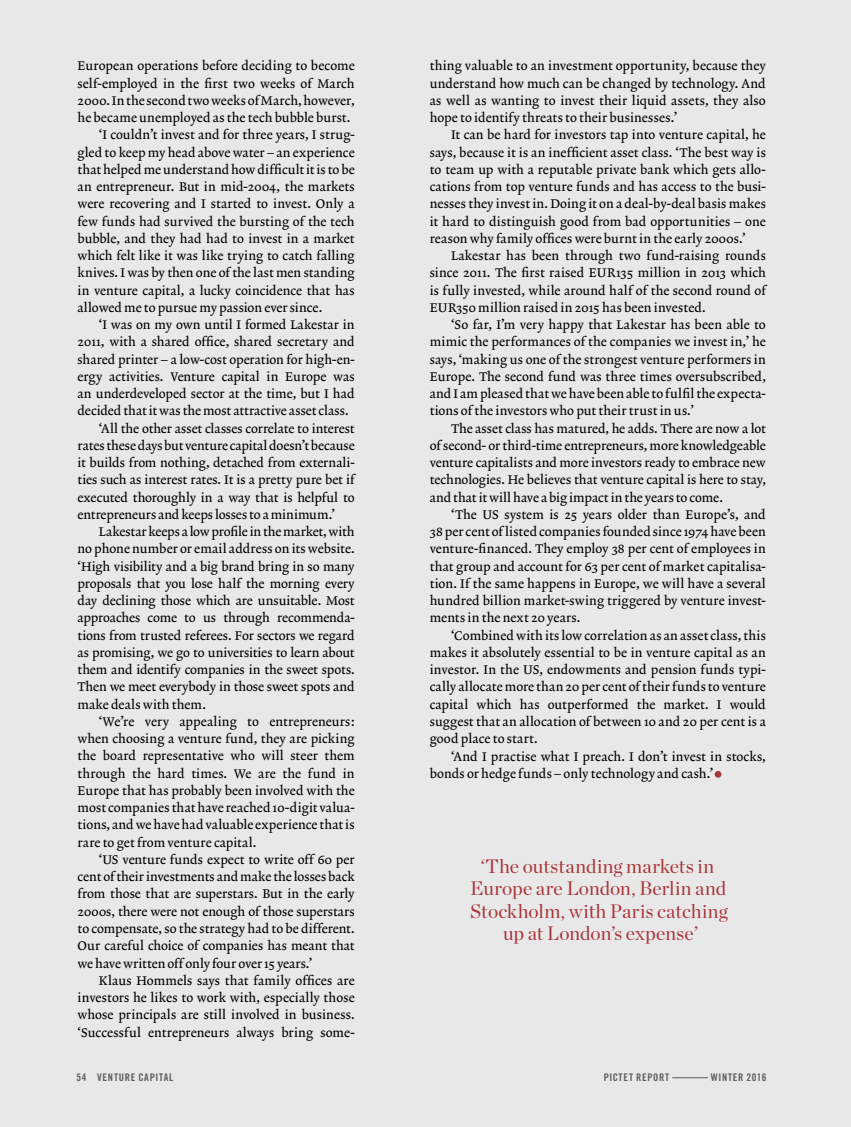
<style>
.page{position:relative;width:851px;height:1127px;background:#fff}
.page>*{position:absolute;margin:0;border:0;box-sizing:border-box;transform-origin:0 0}
.t1{font:19.5px/22.5px "Chronicle Display";letter-spacing:.005em;color:#a93439;text-align:center}
.t2{font:12.75px/17.2px "Lexicon No 2 Roman A Txt";letter-spacing:.005em;color:#000;text-align:justify}
.t3{font:10.5px "Trade Gothic LT Std Bd Cn 20";letter-spacing:.065em;color:#5f5e5e}
</style>
<div class="page">
<div style="left:0;top:0;width:850px;height:1127px;background:#e8e8e8"></div>
<div style="left:714px;top:771px;width:7px;height:7px;background:#a93439;border-radius:50%"></div>
<hr style="left:672px;top:1077px;width:35px;height:1px;background:#5f5e5e">
<p class="t2" style="left:78px;top:58px;width:278px">European operations before deciding to become</p>
<p class="t2" style="left:78px;top:75px;width:278px">self-employed in the first two weeks of March</p>
<p class="t2" style="left:78px;top:92px;width:278px">2000. In the second two weeks of March, however,</p>
<p class="t2" style="left:78px;top:110px;width:274px">he became unemployed as the tech bubble burst.</p>
<p class="t2" style="left:99px;top:127px;width:257px">‘I couldn’t invest and for three years, I strug-</p>
<p class="t2" style="left:78px;top:144px;width:278px">gled to keep my head above water – an experience</p>
<p class="t2" style="left:78px;top:161px;width:278px">that helped me understand how difficult it is to be</p>
<p class="t2" style="left:78px;top:179px;width:278px">an entrepreneur. But in mid-2004, the markets</p>
<p class="t2" style="left:78px;top:196px;width:278px">were recovering and I started to invest. Only a</p>
<p class="t2" style="left:78px;top:213px;width:278px">few funds had survived the bursting of the tech</p>
<p class="t2" style="left:78px;top:230px;width:278px">bubble, and they had had to invest in a market</p>
<p class="t2" style="left:78px;top:248px;width:278px">which felt like it was like trying to catch falling</p>
<p class="t2" style="left:78px;top:265px;width:278px">knives. I was by then one of the last men standing</p>
<p class="t2" style="left:78px;top:282px;width:278px">in venture capital, a lucky coincidence that has</p>
<p class="t2" style="left:78px;top:299px;width:246px">allowed me to pursue my passion ever since.</p>
<p class="t2" style="left:99px;top:317px;width:257px">‘I was on my own until I formed Lakestar in</p>
<p class="t2" style="left:78px;top:334px;width:278px">2011, with a shared office, shared secretary and</p>
<p class="t2" style="left:78px;top:351px;width:278px">shared printer – a low-cost operation for high-en-</p>
<p class="t2" style="left:78px;top:368px;width:278px">ergy activities. Venture capital in Europe was</p>
<p class="t2" style="left:78px;top:386px;width:278px">an underdeveloped sector at the time, but I had</p>
<p class="t2" style="left:78px;top:403px;width:272px">decided that it was the most attractive asset class.</p>
<p class="t2" style="left:99px;top:420px;width:257px">‘All the other asset classes correlate to interest</p>
<p class="t2" style="left:78px;top:437px;width:278px">rates these days but venture capital doesn’t because</p>
<p class="t2" style="left:78px;top:455px;width:278px">it builds from nothing, detached from externali-</p>
<p class="t2" style="left:78px;top:472px;width:278px">ties such as interest rates. It is a pretty pure bet if</p>
<p class="t2" style="left:78px;top:489px;width:278px">executed thoroughly in a way that is helpful to</p>
<p class="t2" style="left:78px;top:506px;width:259px">entrepreneurs and keeps losses to a minimum.’</p>
<p class="t2" style="left:99px;top:524px;width:257px">Lakestar keeps a low profile in the market, with</p>
<p class="t2" style="left:78px;top:541px;width:278px">no phone number or email address on its website.</p>
<p class="t2" style="left:78px;top:558px;width:278px">‘High visibility and a big brand bring in so many</p>
<p class="t2" style="left:78px;top:575px;width:278px">proposals that you lose half the morning every</p>
<p class="t2" style="left:78px;top:593px;width:278px">day declining those which are unsuitable. Most</p>
<p class="t2" style="left:78px;top:610px;width:278px">approaches come to us through recommenda-</p>
<p class="t2" style="left:78px;top:627px;width:278px">tions from trusted referees. For sectors we regard</p>
<p class="t2" style="left:78px;top:644px;width:278px">as promising, we go to universities to learn about</p>
<p class="t2" style="left:78px;top:662px;width:278px">them and identify companies in the sweet spots.</p>
<p class="t2" style="left:78px;top:679px;width:278px">Then we meet everybody in those sweet spots and</p>
<p class="t2" style="left:78px;top:696px;width:130px">make deals with them.</p>
<p class="t2" style="left:99px;top:713px;width:257px">‘We’re very appealing to entrepreneurs:</p>
<p class="t2" style="left:78px;top:731px;width:278px">when choosing a venture fund, they are picking</p>
<p class="t2" style="left:78px;top:748px;width:278px">the board representative who will steer them</p>
<p class="t2" style="left:78px;top:765px;width:278px">through the hard times. We are the fund in</p>
<p class="t2" style="left:78px;top:782px;width:278px">Europe that has probably been involved with the</p>
<p class="t2" style="left:78px;top:800px;width:278px">most companies that have reached 10-digit valua-</p>
<p class="t2" style="left:78px;top:817px;width:278px">tions, and we have had valuable experience that is</p>
<p class="t2" style="left:78px;top:834px;width:180px">rare to get from venture capital.</p>
<p class="t2" style="left:99px;top:851px;width:257px">‘US venture funds expect to write off 60 per</p>
<p class="t2" style="left:78px;top:869px;width:278px">cent of their investments and make the losses back</p>
<p class="t2" style="left:78px;top:886px;width:278px">from those that are superstars. But in the early</p>
<p class="t2" style="left:78px;top:903px;width:278px">2000s, there were not enough of those superstars</p>
<p class="t2" style="left:78px;top:920px;width:278px">to compensate, so the strategy had to be different.</p>
<p class="t2" style="left:78px;top:938px;width:278px">Our careful choice of companies has meant that</p>
<p class="t2" style="left:78px;top:955px;width:236px">we have written off only four over 15 years.’</p>
<p class="t2" style="left:99px;top:972px;width:257px">Klaus Hommels says that family offices are</p>
<p class="t2" style="left:78px;top:989px;width:278px">investors he likes to work with, especially those</p>
<p class="t2" style="left:78px;top:1007px;width:278px">whose principals are still involved in business.</p>
<p class="t2" style="left:78px;top:1024px;width:278px">‘Successful entrepreneurs always bring some-</p>
<p class="t2" style="left:429px;top:58px;width:337px">thing valuable to an investment opportunity, because they understand how much can be changed by technology. And as well as wanting to invest their liquid assets, they also hope to identify threats to their businesses.’</p>
<p class="t2" style="left:429px;top:127px;width:337px;text-indent:21px">It can be hard for investors tap into venture capital, he says, because it is an inefficient asset class. ‘The best way is to team up with a reputable private bank which gets allo&shy;cations from top venture funds and has access to the busi&shy;nesses they invest in. Doing it on a deal-by-deal basis makes it hard to distinguish good from bad opportunities – one reason why family offices were burnt in the early 2000s.’</p>
<p class="t2" style="left:429px;top:248px;width:337px;text-indent:21px">Lakestar has been through two fund-raising rounds since 2011. The first raised EUR135 million in 2013 which is fully invested, while around half of the second round of EUR350 million raised in 2015 has been invested.</p>
<p class="t2" style="left:429px;top:317px;width:337px;text-indent:21px">‘So far, I’m very happy that Lakestar has been able to mimic the performances of the companies we invest in,’ he says, ‘making us one of the strongest venture performers in Europe. The second fund was three times oversubscribed, and I am pleased that we have been able to fulfil the expecta&shy;tions of the investors who put their trust in us.’</p>
<p class="t2" style="left:429px;top:420px;width:337px;text-indent:21px">The asset class has matured, he adds. There are now a lot of second- or third-time entrepreneurs, more knowledgeable venture capitalists and more investors ready to embrace new technologies. He believes that venture capital is here to stay, and that it will have a big impact in the years to come.</p>
<p class="t2" style="left:429px;top:506px;width:337px;text-indent:21px">‘The US system is 25 years older than Europe’s, and 38 per cent of listed companies founded since 1974 have been venture-financed. They employ 38 per cent of employees in that group and account for 63 per cent of market capitalisa&shy;tion. If the same happens in Europe, we will have a several hundred billion market-swing triggered by venture invest&shy;ments in the next 20 years.</p>
<p class="t2" style="left:429px;top:627px;width:337px;text-indent:21px">‘Combined with its low correlation as an asset class, this makes it absolutely essential to be in venture capital as an investor. In the US, endowments and pension funds typi&shy;cally allocate more than 20 per cent of their funds to venture capital which has outperformed the market. I would suggest that an allocation of between 10 and 20 per cent is a good place to start.</p>
<p class="t2" style="left:429px;top:748px;width:337px;text-indent:21px">‘And I practise what I preach. I don’t invest in stocks, bonds or hedge funds – only technology and cash.’</p>
<h1 class="t1" style="left:470px;top:853px;width:259px">‘The outstanding markets in<br>Europe are London, Berlin and<br>Stockholm, with Paris catching up at London’s expense’</h1>
<p class="t3" style="left:77px;top:1071px;width:98px">54 VENTURE CAPITAL</p>
<p class="t3" style="left:603px;top:1071px;width:67px">PICTET REPORT</p>
<p class="t3" style="left:710px;top:1071px;width:57px">WINTER 2016</p>
</div>
